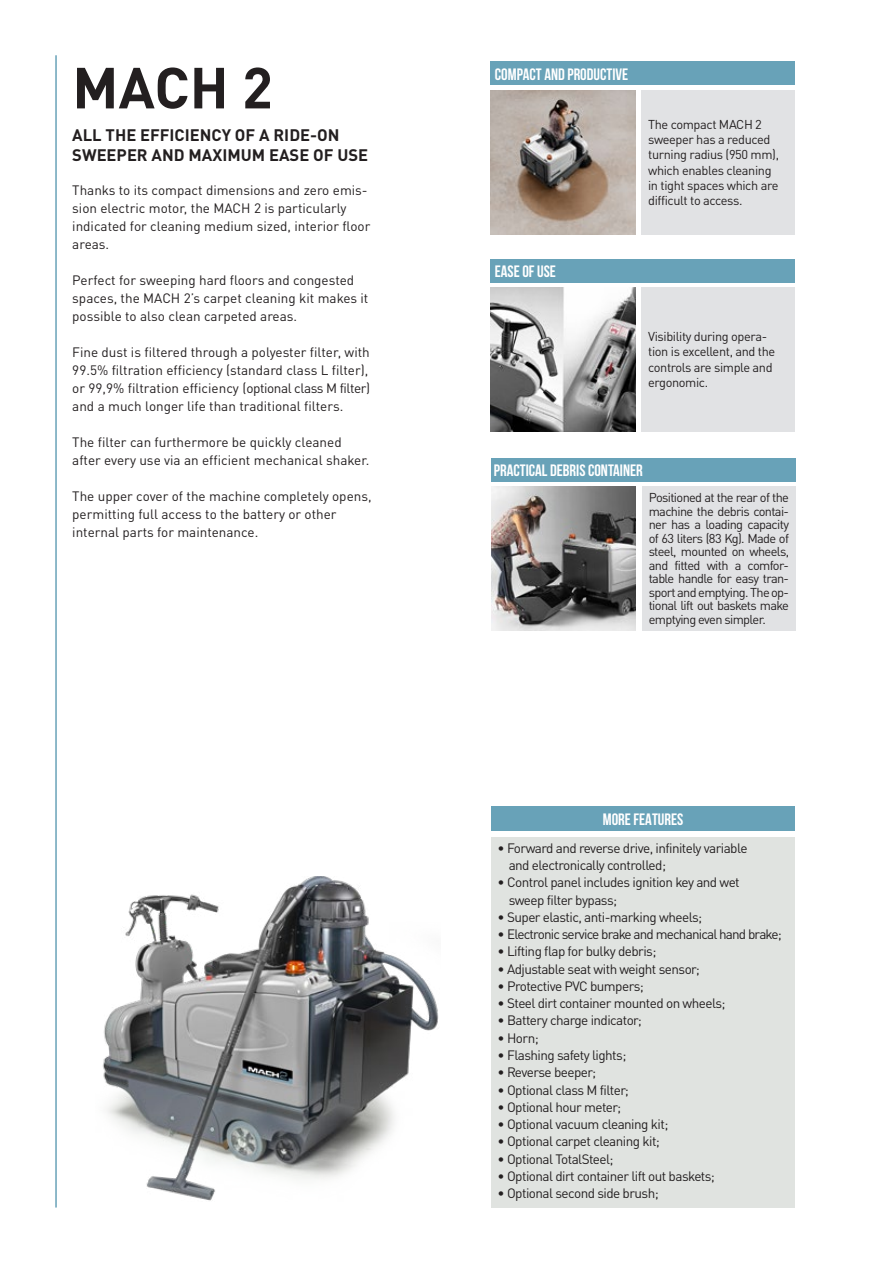
<style>
.page{position:relative;width:893px;height:1263px;background:#fff}
.page>*{position:absolute;margin:0;border:0;box-sizing:border-box;transform-origin:0 0}
.t1{font:700 57px "DIN Pro";color:#231f20}
.t2{font:700 16.5px "Bebas Neue";color:#fff}
.t3{font:700 16.5px/19.8px "DIN Pro";color:#231f20}
.t4{font:13.5px/18px "DIN Pro";color:#231f20}
.t5{font:13.5px/17.2px "DIN Pro";letter-spacing:-.03em;color:#231f20}
.t6{font:13.5px "DIN Pro";letter-spacing:-.06em;color:#231f20}
.t7{font:12.75px/13.5px "DIN Pro";letter-spacing:-.03em;color:#231f20}
</style>
<div class="page">
<img style="left:102px;top:876px;width:337px;height:325px">
<img style="left:491px;top:486px;width:145px;height:145px">
<img style="left:491px;top:90px;width:144px;height:145px">
<img style="left:491px;top:287px;width:144px;height:145px">
<hr style="left:55px;top:55px;width:2px;height:1152px;background:#68a2b8">
<div style="left:491px;top:837px;width:304px;height:371px;background:#e0e3e0"></div>
<div style="left:642px;top:486px;width:153px;height:145px;background:#e1e2e4"></div>
<div style="left:642px;top:287px;width:153px;height:145px;background:#e1e2e4"></div>
<div style="left:491px;top:806px;width:304px;height:25px;background:#68a2b8"></div>
<div style="left:491px;top:458px;width:304px;height:23px;background:#68a2b8"></div>
<div style="left:491px;top:259px;width:304px;height:24px;background:#68a2b8"></div>
<div style="left:642px;top:90px;width:153px;height:145px;background:#e1e2e4"></div>
<div style="left:491px;top:62px;width:304px;height:23px;background:#68a2b8"></div>
<h1 class="t1" style="left:72px;top:40px;width:202px">MACH 2</h1>
<p class="t3" style="left:72px;top:124px;width:297px">ALL THE EFFICIENCY OF A RIDE-ON<br>SWEEPER AND MAXIMUM EASE OF USE</p>
<p class="t4" style="left:72px;top:180px;width:300px">Thanks to its compact dimensions and zero emis&shy;sion electric motor, the MACH 2 is particularly indicated for cleaning medium sized, interior floor areas.</p>
<p class="t4" style="left:72px;top:270px;width:298px">Perfect for sweeping hard floors and congested spaces, the MACH 2’s carpet cleaning kit makes it possible to also clean carpeted areas.</p>
<p class="t4" style="left:72px;top:342px;width:299px">Fine dust is filtered through a polyester filter, with 99.5% filtration efficiency (standard class L filter), or 99,9% filtration efficiency (optional class M filter) and a much longer life than traditional filters.</p>
<p class="t4" style="left:72px;top:432px;width:299px">The filter can furthermore be quickly cleaned after every use via an efficient mechanical shaker.</p>
<p class="t4" style="left:72px;top:486px;width:301px">The upper cover of the machine completely opens, permitting full access to the battery or other internal parts for maintenance.</p>
<p class="t2" style="left:495px;top:65px;width:135px">COMPACT AND PRODUCTIVE</p>
<p class="t7" style="left:648px;top:115px;width:132px;line-height:15.3px">The compact MACH 2 sweeper has a reduced turning radius (950 mm), which enables cleaning in tight spaces which are difficult to access.</p>
<p class="t2" style="left:495px;top:262px;width:63px">EASE OF USE</p>
<p class="t7" style="left:648px;top:328px;width:129px;line-height:15.3px">Visibility during opera&shy;tion is excellent, and the controls are simple and ergonomic.</p>
<p class="t2" style="left:494px;top:461px;width:151px">PRACTICAL DEBRIS CONTAINER</p>
<p class="t7" style="left:649px;top:490px;width:142px;text-align:justify">Positioned at the rear of the machine the debris contai&shy;ner has a loading capacity of 63 liters (83 Kg). Made of steel, mounted on wheels, and fitted with a comfor&shy;table handle for easy tran&shy;sport and emptying. The op&shy;tional lift out baskets make emptying even simpler.</p>
<p class="t2" style="left:603px;top:810px;width:82px">MORE FEATURES</p>
<p class="t5" style="left:509px;top:838px;width:240px;text-indent:-11px">• Forward and reverse drive, infinitely variable and electronically controlled;</p>
<p class="t5" style="left:509px;top:872px;width:233px;text-indent:-11px">• Control panel includes ignition key and wet sweep filter bypass;</p>
<p class="t5" style="left:498px;top:907px;width:206px">• Super elastic, anti-marking wheels;</p>
<p class="t6" style="left:498px;top:924px;width:286px">• Electronic service brake and mechanical hand brake;</p>
<p class="t5" style="left:498px;top:942px;width:160px">• Lifting flap for bulky debris;</p>
<p class="t5" style="left:498px;top:959px;width:204px">• Adjustable seat with weight sensor;</p>
<p class="t5" style="left:498px;top:976px;width:148px">• Protective PVC bumpers;</p>
<p class="t5" style="left:498px;top:993px;width:230px">• Steel dirt container mounted on wheels;</p>
<p class="t5" style="left:498px;top:1011px;width:146px">• Battery charge indicator;</p>
<p class="t5" style="left:498px;top:1028px;width:43px">• Horn;</p>
<p class="t5" style="left:498px;top:1045px;width:130px">• Flashing safety lights;</p>
<p class="t5" style="left:498px;top:1062px;width:100px">• Reverse beeper;</p>
<p class="t5" style="left:498px;top:1080px;width:133px">• Optional class M filter;</p>
<p class="t5" style="left:498px;top:1097px;width:125px">• Optional hour meter;</p>
<p class="t5" style="left:498px;top:1114px;width:172px">• Optional vacuum cleaning kit;</p>
<p class="t5" style="left:498px;top:1131px;width:164px">• Optional carpet cleaning kit;</p>
<p class="t5" style="left:498px;top:1149px;width:117px">• Optional TotalSteel;</p>
<p class="t5" style="left:498px;top:1166px;width:219px">• Optional dirt container lift out baskets;</p>
<p class="t5" style="left:498px;top:1183px;width:163px">• Optional second side brush;</p>
</div>
